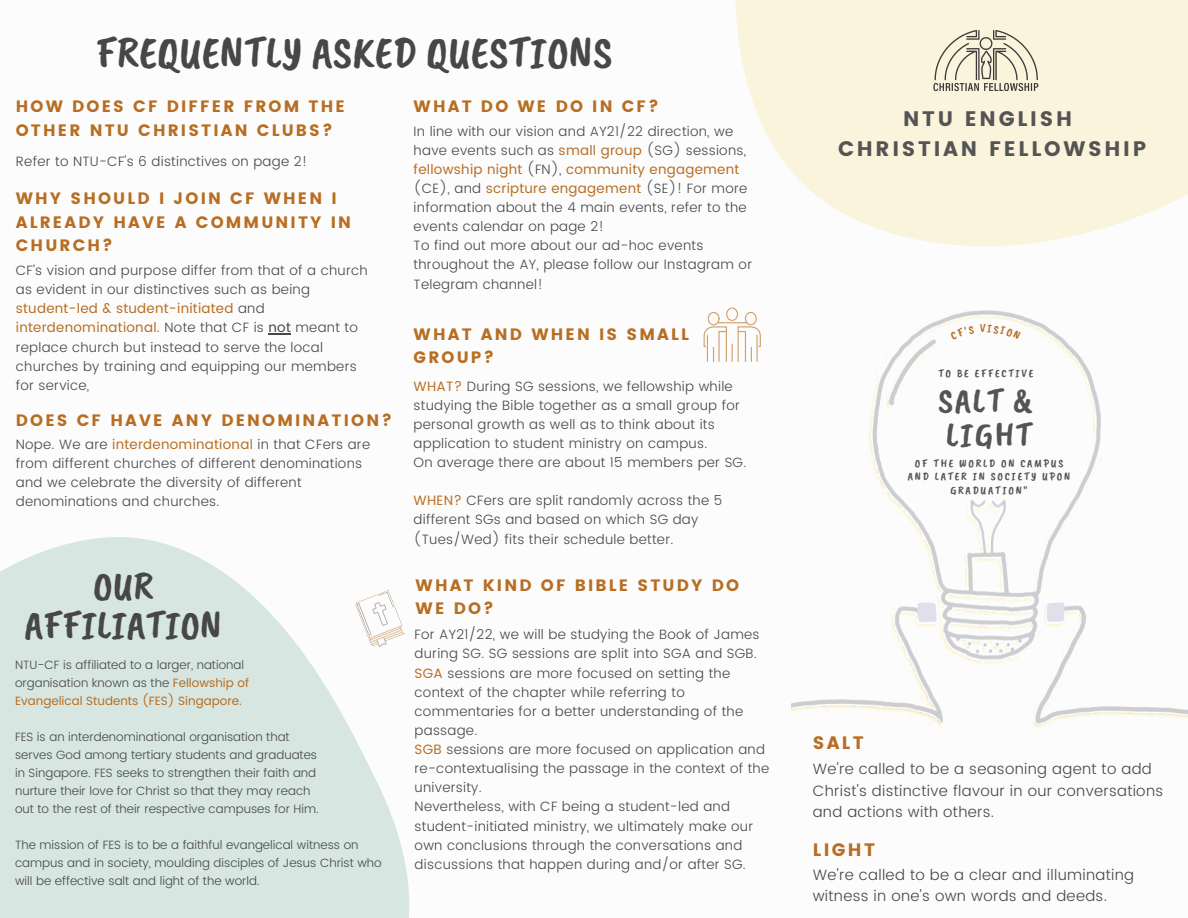
<style>
.page{position:relative;width:1188px;height:918px;background:#fff}
.page>*{position:absolute;margin:0;border:0;box-sizing:border-box;transform-origin:0 0}
.t1{font:45px "Caveat Brush";color:#474747}
.t2{font:40.5px "Caveat Brush";color:#474747}
.t3{font:35.1px "Caveat Brush";letter-spacing:.045em;color:#545454}
.t4{font:21px "Poppins";letter-spacing:.13em;color:#545454}
.t5{font:18px "Poppins";letter-spacing:.13em;color:#b76e22}
.t6{font:16.5px/23.7px "Poppins";letter-spacing:.13em;color:#b76e22}
.t7{font:300 15px/21.3px "Poppins";letter-spacing:.02em;color:#474747}
.t8{font:300 13.5px/19.2px "Poppins";letter-spacing:.02em;color:#474747}
.t9{font:300 12px/18px "Poppins";color:#474747}
.t10{font:12px "Poppins";color:#b76e22}
.t11{font:11.4px/13.4px "Caveat Brush";letter-spacing:.15em;color:#545454;text-align:center}
.s1{font-weight:400;color:#b76e22}
.s2{font-weight:400}
</style>
<div class="page">
<svg style="left:703px;top:0;width:485px;height:347px;fill:#faf4dc"></svg>
<svg style="left:0;top:537px;width:410px;height:381px;fill:#d7e6e0"></svg>
<img style="left:791px;top:292px;width:396px;height:437px">
<img style="left:934px;top:31px;width:104px;height:63px">
<svg style="left:269px;top:334px;width:22px;height:1px"></svg>
<svg style="left:354px;top:590px;width:52px;height:60px"></svg>
<svg style="left:704px;top:307px;width:57px;height:55px"></svg>
<svg style="left:950px;top:326px;width:24px;height:14px"></svg>
<svg style="left:980px;top:324px;width:41px;height:15px"></svg>
<p class="t1" style="left:96px;top:23px;width:518px">FREQUENTLY ASKED QUESTIONS</p>
<p class="t6" style="left:16px;top:95px;width:331px">HOW DOES CF DIFFER FROM THE<br>OTHER NTU CHRISTIAN CLUBS?</p>
<p class="t8" style="left:16px;top:152px;width:293px">Refer to NTU-CF's 6 distinctives on page 2!</p>
<p class="t6" style="left:16px;top:186px;width:337px">WHY SHOULD I JOIN CF WHEN I<br>ALREADY HAVE A COMMUNITY IN<br>CHURCH?</p>
<p class="t8" style="left:16px;top:261px;width:353px">CF’s vision and purpose differ from that of a church as evident in our distinctives such as being <span class="s1">student-led &amp; student-initiated</span> and <span class="s1">interdenominational.</span> Note that CF is <span class="s2">not</span> meant to replace church but instead to serve the local churches by training and equipping our members for service,</p>
<p class="t6" style="left:16px;top:408px;width:378px">DOES CF HAVE ANY DENOMINATION?</p>
<p class="t8" style="left:16px;top:435px;width:356px">Nope. We are <span class="s1">interdenominational</span> in that CFers are from different churches of different denominations and we celebrate the diversity of different denominations and churches.</p>
<p class="t2" style="left:93px;top:560px;width:62px">OUR</p>
<p class="t2" style="left:24px;top:599px;width:199px">AFFILIATION</p>
<p class="t9" style="left:15px;top:656px;width:231px">NTU-CF is affiliated to a larger, national</p>
<p class="t9" style="left:15px;top:674px;width:236px">organisation known as the <span class="s1">Fellowship of</span></p>
<p class="t10" style="left:15px;top:694px;width:228px">Evangelical Students (FES) Singapore.</p>
<p class="t9" style="left:15px;top:728px;width:276px">FES is an interdenominational organisation that</p>
<p class="t9" style="left:15px;top:746px;width:304px">serves God among tertiary students and graduates</p>
<p class="t9" style="left:15px;top:764px;width:303px">in Singapore. FES seeks to strengthen their faith and</p>
<p class="t9" style="left:15px;top:782px;width:297px">nurture their love for Christ so that they may reach</p>
<p class="t9" style="left:15px;top:800px;width:305px">out to the rest of their respective campuses for Him.</p>
<p class="t9" style="left:15px;top:836px;width:368px">The mission of FES is to be a faithful evangelical witness on campus and in society, moulding disciples of Jesus Christ who will be effective salt and light of the world.</p>
<p class="t6" style="left:414px;top:95px;width:247px">WHAT DO WE DO IN CF?</p>
<p class="t8" style="left:414px;top:121px;width:321px">In line with our vision and AY21/22 direction, we</p>
<p class="t8" style="left:414px;top:140px;width:335px">have events such as <span class="s1">small group</span> (SG) sessions, <span class="s1">fellowship night</span> (FN), <span class="s1">community engagement </span>(CE), and <span class="s1">scripture engagement</span> (SE)! For more information about the 4 main events, refer to the events calendar on page 2!</p>
<p class="t8" style="left:414px;top:236px;width:340px">To find out more about our ad-hoc events throughout the AY, please follow our Instagram or<br>Telegram channel!</p>
<p class="t6" style="left:414px;top:322px;width:277px">WHAT AND WHEN IS SMALL<br>GROUP?</p>
<p class="t8" style="left:414px;top:376px;width:328px"><span class="s1">WHAT?</span> During SG sessions, we fellowship while studying the Bible together as a small group for personal growth as well as to think about its application to student ministry on campus.</p>
<p class="t8" style="left:414px;top:453px;width:334px">On average there are about 15 members per SG.</p>
<p class="t8" style="left:414px;top:491px;width:310px"><span class="s1">WHEN?</span> CFers are split randomly across the 5 different SGs and based on which SG day (Tues/Wed) fits their schedule better.</p>
<p class="t6" style="left:416px;top:573px;width:325px">WHAT KIND OF BIBLE STUDY DO<br>WE DO?</p>
<p class="t8" style="left:415px;top:625px;width:346px">For AY21/22, we will be studying the Book of James during SG. SG sessions are split into SGA and SGB.<br><span class="s1">SGA</span> sessions are more focused on setting the context of the chapter while referring to commentaries for a better understanding of the passage.</p>
<p class="t8" style="left:415px;top:740px;width:356px"><span class="s1">SGB</span> sessions are more focused on application and re-contextualising the passage in the context of the university.</p>
<p class="t8" style="left:415px;top:797px;width:340px">Nevertheless, with CF being a student-led and student-initiated ministry, we ultimately make our own conclusions through the conversations and discussions that happen during and/or after SG.</p>
<p class="t4" style="left:903px;top:106px;width:170px">NTU ENGLISH</p>
<p class="t4" style="left:838px;top:136px;width:310px">CHRISTIAN FELLOWSHIP</p>
<p class="t11" style="left:938px;top:367px;width:97px">TO BE EFFECTIVE</p>
<p class="t3" style="left:938px;top:378px;width:95px">SALT &amp;</p>
<p class="t3" style="left:946px;top:412px;width:88px">LIGHT</p>
<p class="t11" style="left:908px;top:456px;width:164px">OF THE WORLD ON CAMPUS<br>AND LATER IN SOCIETY UPON<br>GRADUATION"</p>
<p class="t5" style="left:813px;top:733px;width:53px">SALT</p>
<p class="t7" style="left:813px;top:758px;width:352px">We're called to be a seasoning agent to add<br>Christ's distinctive flavour in our conversations and actions with others.</p>
<p class="t5" style="left:813px;top:839px;width:64px">LIGHT</p>
<p class="t7" style="left:813px;top:864px;width:323px">We're called to be a clear and illuminating witness in one's own words and deeds.</p>
</div>
